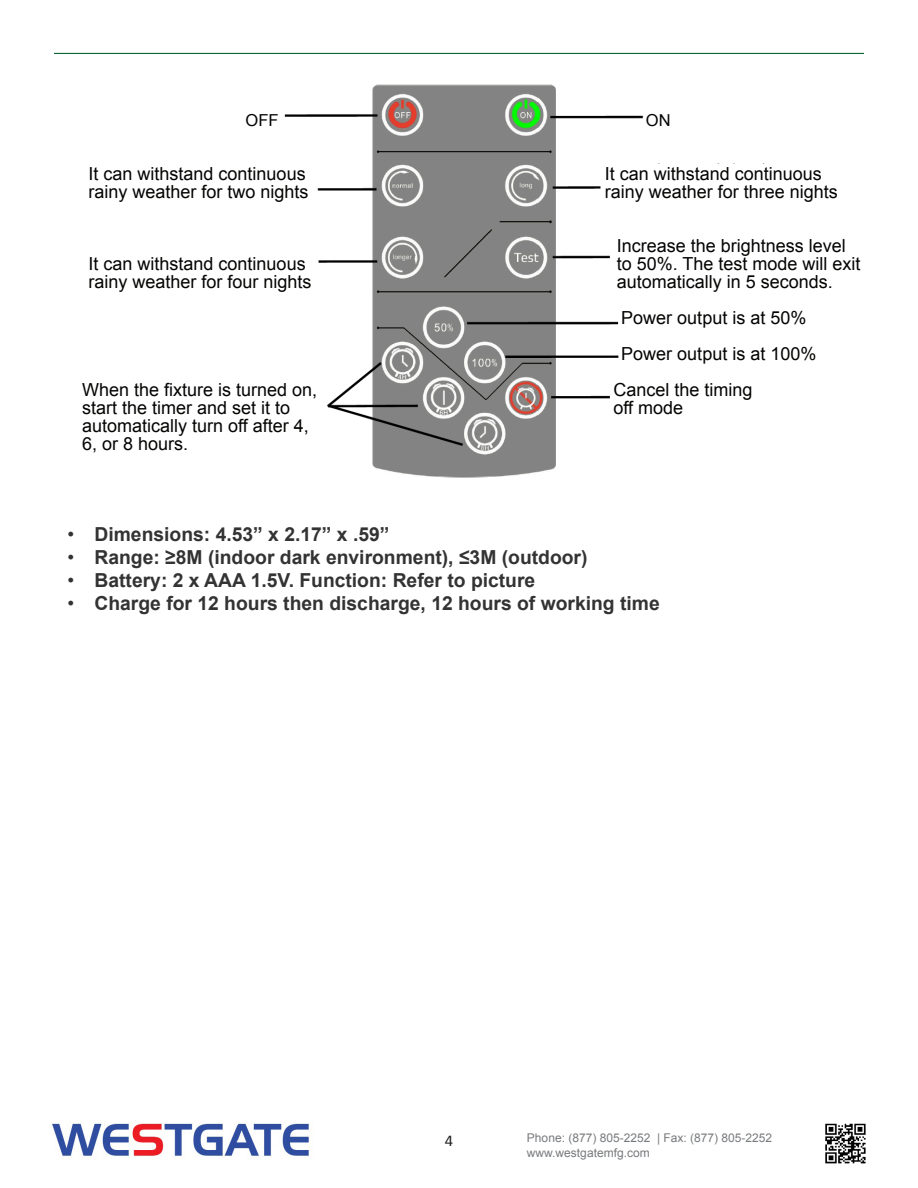
<style>
.page{position:relative;width:918px;height:1188px;background:#fff}
.page>*{position:absolute;margin:0;border:0;box-sizing:border-box;transform-origin:0 0}
.t1{font:700 19.35px "Arial";color:#323332}
.t2{font:18px/18px "Arial";color:#040503}
.t3{font:16.5px "Arial";color:#040503}
.t4{font:16.5px "Calibri";color:#231f20}
.t5{font:12px "Arial";color:#787a7d}
.s1{font-weight:400}
</style>
<div class="page">
<img style="left:52px;top:1123px;width:257px;height:34px">
<img style="left:825px;top:1123px;width:41px;height:41px">
<hr style="left:54px;top:53px;width:810px;height:1px;background:#0d6736">
<img style="left:284px;top:84px;width:481px;height:394px">
<div style="left:89px;top:164px;width:226px;height:52px;background:#fff"></div>
<div style="left:605px;top:164px;width:259px;height:50px;background:#fff"></div>
<div style="left:621px;top:297px;width:259px;height:50px;background:#fff"></div>
<div style="left:621px;top:330px;width:259px;height:50px;background:#fff"></div>
<div style="left:613px;top:382px;width:278px;height:77px;background:#fff"></div>
<div style="left:617px;top:238px;width:247px;height:51px;background:#fff"></div>
<div style="left:89px;top:240px;width:229px;height:73px;background:#fff"></div>
<div style="left:646px;top:97px;width:132px;height:38px;background:#fff"></div>
<div style="left:316px;top:420px;width:35px;height:26px;background:#fff"></div>
<div style="left:82px;top:369px;width:244px;height:108px;background:#fff"></div>
<p class="t3" style="left:246px;top:109px;width:34px">OFF</p>
<p class="t3" style="left:646px;top:109px;width:26px">ON</p>
<p class="t2" style="left:89px;top:165px;width:222px">It can withstand continuous rainy weather for two nights</p>
<p class="t2" style="left:605px;top:165px;width:235px">It can withstand continuous rainy weather for three nights</p>
<p class="t2" style="left:89px;top:255px;width:225px">It can withstand continuous rainy weather for four nights</p>
<p class="t2" style="left:82px;top:381px;width:237px">When the fixture is turned on, start the timer and set it to automatically turn off after 4,<br>6, or 8 hours.</p>
<p class="t2" style="left:617px;top:237px;width:245px">Increase the brightness level to 50%. The test mode will exit automatically in 5 seconds.</p>
<p class="t2" style="left:621px;top:309px;width:187px">Power output is at 50%</p>
<p class="t2" style="left:621px;top:345px;width:197px">Power output is at 100%</p>
<p class="t2" style="left:613px;top:381px;width:141px">Cancel the timing</p>
<p class="t2" style="left:613px;top:399px;width:71px">off mode</p>
<p class="t1" style="left:68px;top:521px;width:324px"><span class="s1">•</span> Dimensions: 4.53” x 2.17” x .59”</p>
<p class="t1" style="left:68px;top:544px;width:522px"><span class="s1">•</span> Range: ≥8M (indoor dark environment), ≤3M (outdoor)</p>
<p class="t1" style="left:68px;top:567px;width:469px"><span class="s1">•</span> Battery: 2 x AAA 1.5V. Function: Refer to picture</p>
<p class="t1" style="left:68px;top:591px;width:594px"><span class="s1">•</span> Charge for 12 hours then discharge, 12 hours of working time</p>
<p class="t4" style="left:445px;top:1131px;width:10px">4</p>
<p class="t5" style="left:527px;top:1130px;width:247px">Phone: (877) 805-2252 | Fax: (877) 805-2252</p>
<p class="t5" style="left:527px;top:1145px;width:124px">www.westgatemfg.com</p>
</div>
